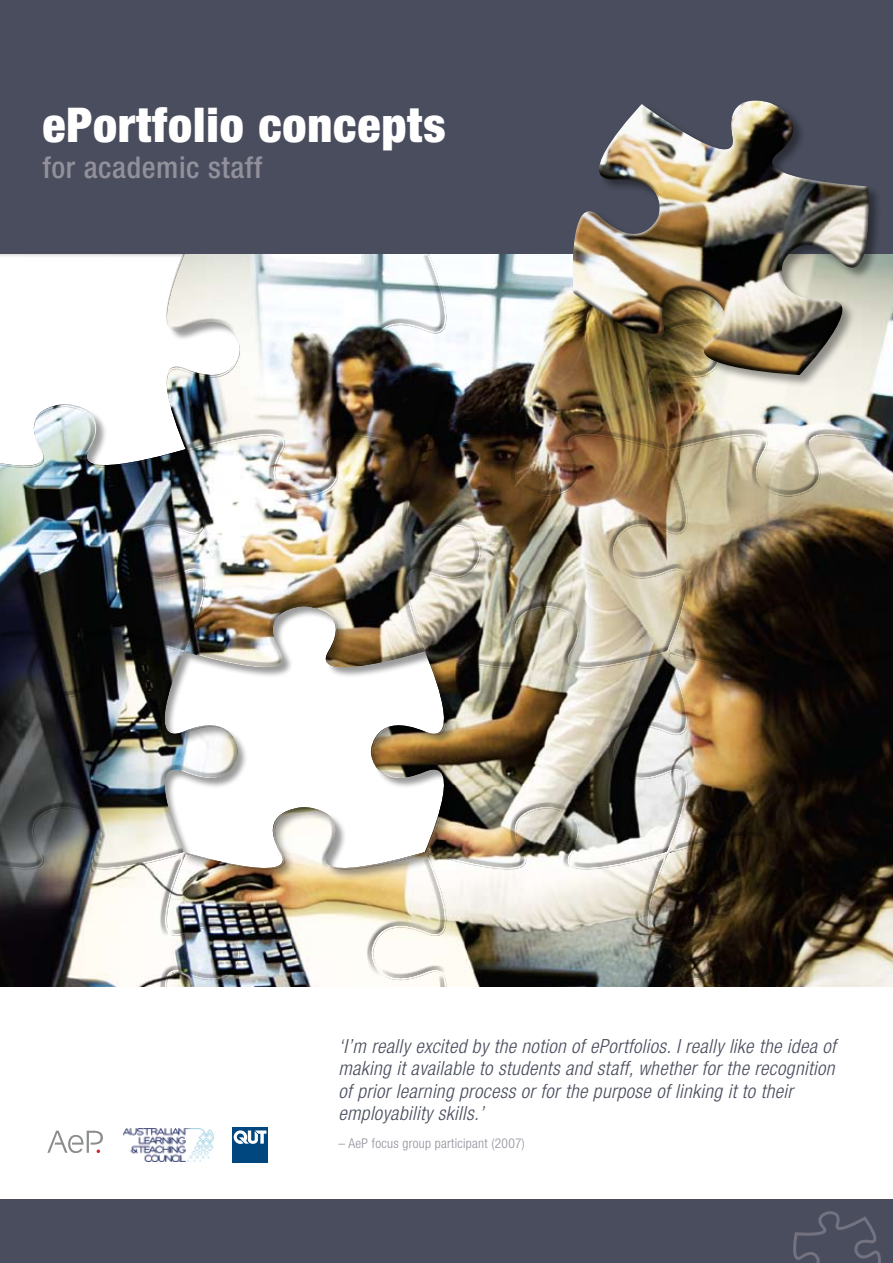
<style>
.page{position:relative;width:893px;height:1263px;background:#fff}
.page>*{position:absolute;margin:0;border:0;box-sizing:border-box;transform-origin:0 0}
.t1{font:900 condensed 48px "Helvetica Neue";letter-spacing:.02em;color:#fff}
.t2{font:500 condensed 30px "Helvetica Neue";letter-spacing:.02em;color:#91909b}
.t3{font:italic 300 condensed 19.5px/22.5px "Helvetica Neue";letter-spacing:.02em;color:#494d5d}
.t4{font:300 condensed 13.5px "Helvetica Neue";letter-spacing:.02em;color:#91909b}
</style>
<div class="page">
<div style="left:0;top:250px;width:893px;height:736px;background:#000;opacity:.75"></div>
<div style="left:0;top:246px;width:240px;height:221px;background:#000;opacity:.4"></div>
<div style="left:163px;top:605px;width:293px;height:275px;background:#000;opacity:.4"></div>
<div style="left:162px;top:604px;width:283px;height:264px;background:#000;opacity:.4"></div>
<div style="left:0;top:0;width:893px;height:253px;background:#494d5d"></div>
<div style="left:0;top:1199px;width:893px;height:64px;background:#494d5d"></div>
<img style="left:549px;top:100px;width:344px;height:297px">
<div style="left:232px;top:1127px;width:36px;height:36px;background:#00467f"></div>
<svg style="left:234px;top:1130px;width:32px;height:14px"></svg>
<svg style="left:47px;top:1130px;width:56px;height:23px"></svg>
<img style="left:123px;top:1128px;width:91px;height:33px">
<svg style="left:793px;top:1211px;width:88px;height:52px"></svg>
<h1 class="t1" style="left:43px;top:95px;width:405px">ePortfolio concepts</h1>
<h2 class="t2" style="left:43px;top:149px;width:221px">for academic staff</h2>
<p class="t3" style="left:338px;top:1034px;width:499px">‘I’m really excited by the notion of ePortfolios. I really like the idea of making it available to students and staff, whether for the recognition of prior learning process or for the purpose of linking it to their employability skills.’</p>
<p class="t4" style="left:338px;top:1136px;width:188px">– AeP focus group participant (2007)</p>
</div>
